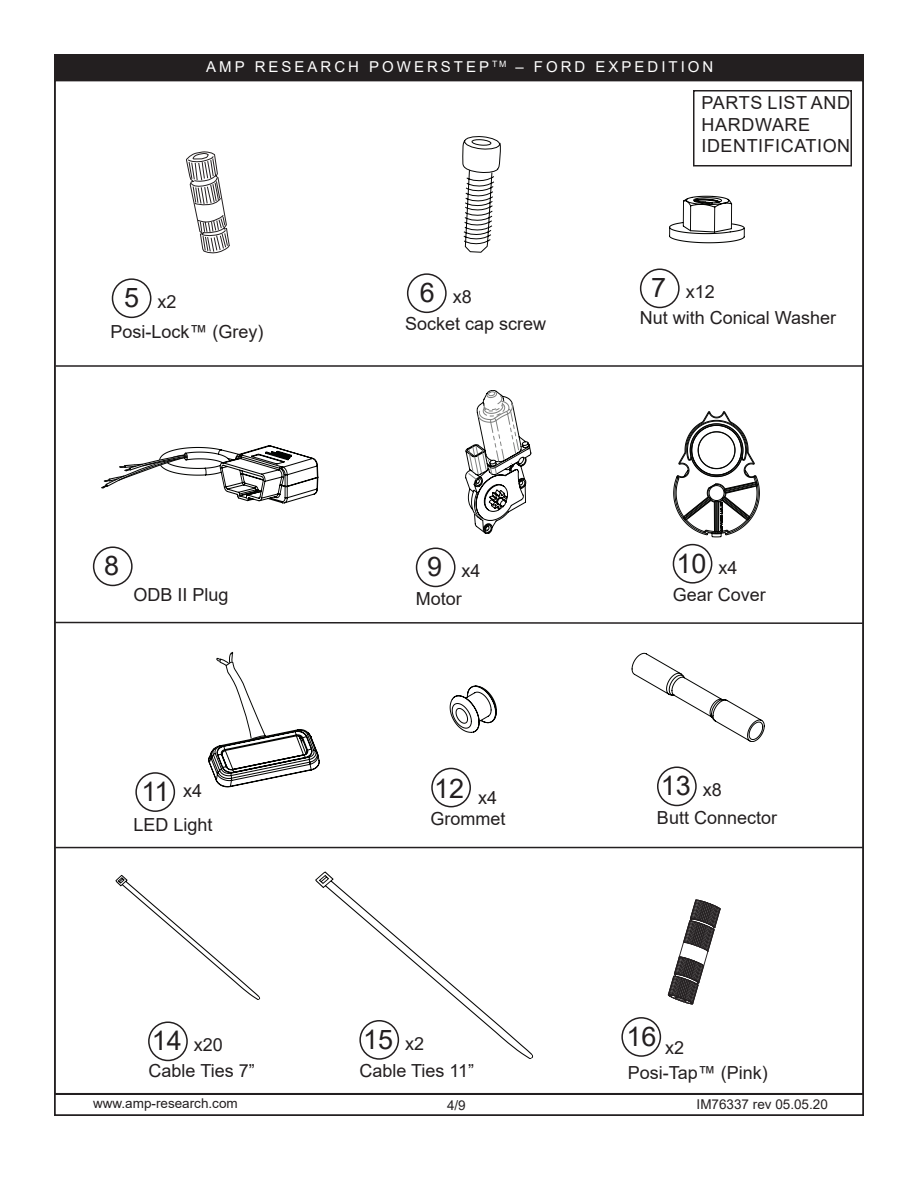
<style>
.page{position:relative;width:918px;height:1188px;background:#fff}
.page>*{position:absolute;margin:0;border:0;box-sizing:border-box;transform-origin:0 0}
.t1{font:27px "Arial";color:#231f20}
.t2{font:18px/25.5px "Arial";color:#231f20}
.t3{font:18px/21.6px "Arial";letter-spacing:.03em;color:#231f20}
.t4{font:15px "Arial";letter-spacing:.2em;color:#fff}
.t5{font:13.5px "Arial";color:#231f20}
.s1{font-size:27px}
.s2{font-size:18px}
</style>
<div class="page">
<div style="left:54px;top:55px;width:809px;height:26px;background:#231f20"></div>
<svg style="left:115px;top:874px;width:146px;height:126px"></svg>
<div style="left:148px;top:1021px;width:40px;height:40px;border:2px solid #231f20;border-radius:50%"></div>
<div style="left:693px;top:90px;width:159px;height:76px;border:2px solid #231f20"></div>
<svg style="left:314px;top:846px;width:220px;height:214px"></svg>
<div style="left:359px;top:1020px;width:40px;height:40px;border:2px solid #231f20;border-radius:50%"></div>
<div style="left:407px;top:273px;width:40px;height:40px;border:2px solid #231f20;border-radius:50%"></div>
<svg style="left:462px;top:136px;width:39px;height:117px"></svg>
<div style="left:640px;top:269px;width:40px;height:39px;border:2px solid #231f20;border-radius:50%"></div>
<div style="left:657px;top:767px;width:40px;height:39px;border:2px solid #231f20;border-radius:50%"></div>
<svg style="left:632px;top:653px;width:133px;height:89px"></svg>
<div style="left:673px;top:544px;width:39px;height:40px;border:2px solid #231f20;border-radius:50%"></div>
<svg style="left:465px;top:390px;width:66px;height:144px"></svg>
<div style="left:416px;top:548px;width:40px;height:39px;border:2px solid #231f20;border-radius:50%"></div>
<svg style="left:208px;top:651px;width:112px;height:136px"></svg>
<div style="left:135px;top:772px;width:40px;height:40px;border:2px solid #231f20;border-radius:50%"></div>
<svg style="left:669px;top:196px;width:76px;height:47px"></svg>
<div style="left:93px;top:546px;width:40px;height:40px;border:2px solid #231f20;border-radius:50%"></div>
<svg style="left:450px;top:686px;width:47px;height:47px"></svg>
<div style="left:431px;top:768px;width:40px;height:39px;border:2px solid #231f20;border-radius:50%"></div>
<svg style="left:186px;top:152px;width:44px;height:101px"></svg>
<div style="left:112px;top:278px;width:39px;height:40px;border:2px solid #231f20;border-radius:50%"></div>
<svg style="left:673px;top:411px;width:87px;height:127px"></svg>
<svg style="left:101px;top:445px;width:217px;height:59px"></svg>
<svg style="left:668px;top:900px;width:53px;height:105px"></svg>
<div style="left:621px;top:1017px;width:40px;height:40px;border:2px solid #231f20;border-radius:50%"></div>
<div style="left:54px;top:1094px;width:810px;height:22px;border:2px solid #231f20"></div>
<hr style="left:56px;top:365px;width:808px;height:2px;background:#231f20">
<svg style="left:54px;top:621px;width:810px;height:4px"></svg>
<hr style="left:55px;top:847px;width:808px;height:1px;background:#231f20">
<p class="t4" style="left:206px;top:56px;width:509px">AMP RESEARCH POWERSTEP <sup>TM</sup> – FORD EXPEDITION</p>
<h1 class="t1" style="left:124px;top:279px;width:17px">5</h1>
<p class="t2" style="left:111px;top:319px;width:155px">Posi-Lock™ (Grey)</p>
<p class="t2" style="left:157px;top:289px;width:21px">x2</p>
<h1 class="t1" style="left:104px;top:547px;width:17px">8</h1>
<p class="t2" style="left:134px;top:582px;width:97px">ODB II Plug</p>
<h1 class="t1" style="left:142px;top:773px;width:30px">11</h1>
<p class="t2" style="left:134px;top:812px;width:81px">LED Light</p>
<p class="t2" style="left:183px;top:778px;width:21px">x4</p>
<p class="t2" style="left:149px;top:1032px;width:108px"><span class="s1">14</span> x20<br>Cable Ties 7”</p>
<p class="t3" style="left:702px;top:92px;width:150px">PARTS LIST AND<br>HARDWARE<br>IDENTIFICATION</p>
<p class="t2" style="left:405px;top:284px;width:143px;line-height:26.5px;text-indent:15px"><span class="s1">6</span> x8<br>Socket cap screw</p>
<p class="t2" style="left:640px;top:279px;width:198px;text-indent:11px"><span class="s1">7</span> x12<br>Nut with Conical Washer</p>
<p class="t2" style="left:416px;top:557px;width:66px;line-height:27.5px;text-indent:11px"><span class="s1">9</span> x4<br>Motor</p>
<h1 class="t1" style="left:434px;top:770px;width:32px">12</h1>
<p class="t2" style="left:478px;top:785px;width:21px">x4</p>
<p class="t2" style="left:430px;top:806px;width:77px">Grommet</p>
<h1 class="t1" style="left:363px;top:1021px;width:63px">15 <span class="s2">x2</span></h1>
<p class="t2" style="left:359px;top:1058px;width:116px">Cable Ties 11”</p>
<h1 class="t1" style="left:676px;top:545px;width:63px">10 <span class="s2">x4</span></h1>
<p class="t2" style="left:673px;top:582px;width:95px">Gear Cover</p>
<h1 class="t1" style="left:661px;top:767px;width:63px">13 <span class="s2">x8</span></h1>
<p class="t2" style="left:657px;top:805px;width:122px">Butt Connector</p>
<h1 class="t1" style="left:627px;top:1018px;width:32px">16</h1>
<p class="t2" style="left:628px;top:1060px;width:142px">Posi-Tap™ (Pink)</p>
<p class="t2" style="left:665px;top:1035px;width:21px">x2</p>
<p class="t5" style="left:93px;top:1094px;width:146px">www.amp-research.com</p>
<p class="t5" style="left:447px;top:1096px;width:20px">4/9</p>
<p class="t5" style="left:697px;top:1095px;width:133px">IM76337 rev 05.05.20</p>
</div>
